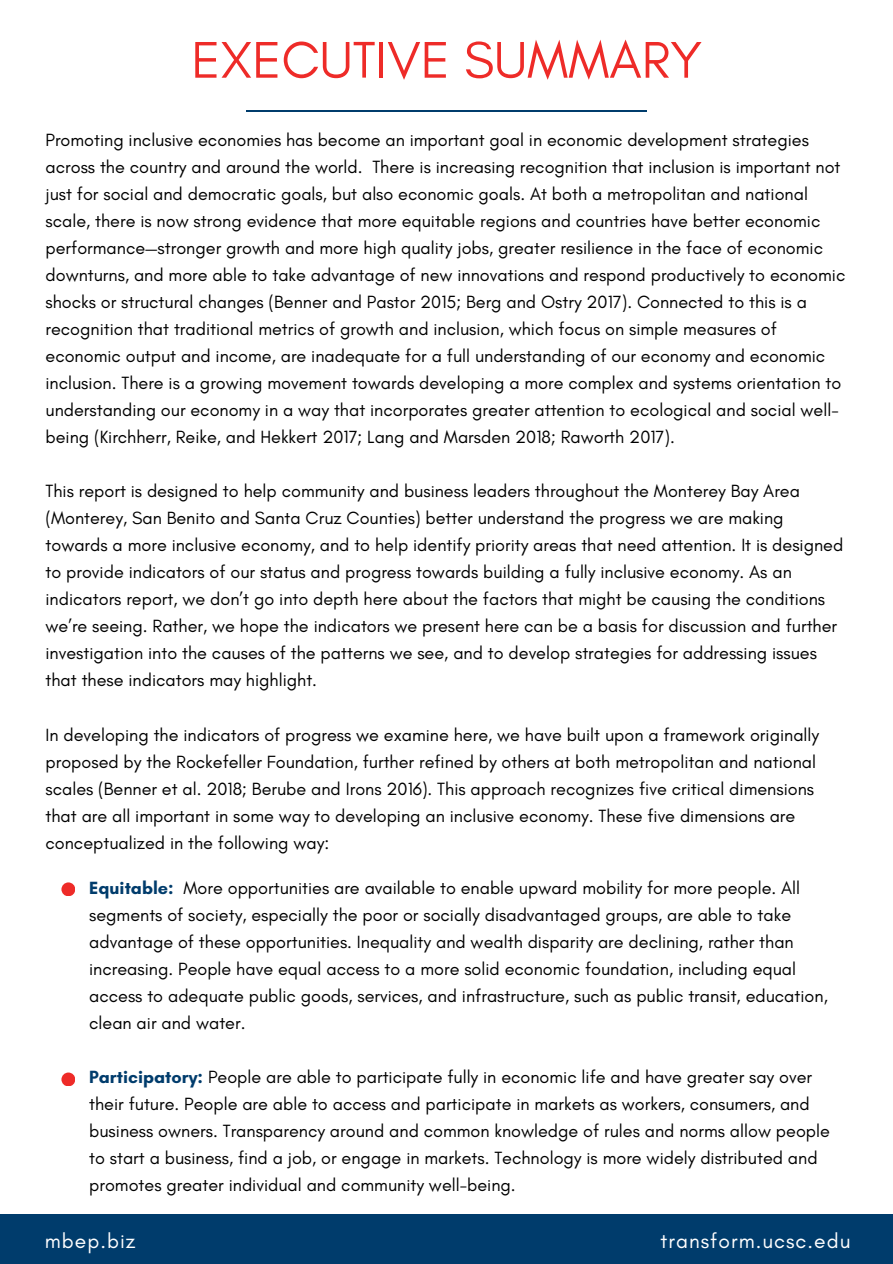
<style>
.page{position:relative;width:893px;height:1264px;background:#fff}
.page>*{position:absolute;margin:0;border:0;box-sizing:border-box;transform-origin:0 0}
.t1{font:52.5px "Glacial Indifference";color:#ee2b28}
.t2{font:21px "Glacial Indifference";letter-spacing:.05em;color:#fff}
.t3{font:18px/27px "Glacial Indifference";color:#000}
.s1{font-weight:700;color:#003c6c}
</style>
<div class="page">
<hr style="left:246px;top:110px;width:401px;height:1px;background:#003c6c">
<div style="left:61px;top:882px;width:14px;height:14px;background:#ee2b28;border-radius:50%"></div>
<div style="left:61px;top:1072px;width:14px;height:14px;background:#ee2b28;border-radius:50%"></div>
<div style="left:0;top:1213px;width:892px;height:50px;background:#003c6c"></div>
<p class="t1" style="left:191px;top:28px;width:512px">EXECUTIVE SUMMARY</p>
<p class="t3" style="left:45px;top:126px;width:801px">Promoting inclusive economies has become an important goal in economic development strategies across the country and around the world. There is increasing recognition that inclusion is important not just for social and democratic goals, but also economic goals. At both a metropolitan and national scale, there is now strong evidence that more equitable regions and countries have better economic performance—stronger growth and more high quality jobs, greater resilience in the face of economic downturns, and more able to take advantage of new innovations and respond productively to economic shocks or structural changes (Benner and Pastor 2015; Berg and Ostry 2017). Connected to this is a recognition that traditional metrics of growth and inclusion, which focus on simple measures of economic output and income, are inadequate for a full understanding of our economy and economic inclusion. There is a growing movement towards developing a more complex and systems orientation to understanding our economy in a way that incorporates greater attention to ecological and social well&shy;being (Kirchherr, Reike, and Hekkert 2017; Lang and Marsden 2018; Raworth 2017).</p>
<p class="t3" style="left:45px;top:477px;width:799px">This report is designed to help community and business leaders throughout the Monterey Bay Area (Monterey, San Benito and Santa Cruz Counties) better understand the progress we are making towards a more inclusive economy, and to help identify priority areas that need attention. It is designed to provide indicators of our status and progress towards building a fully inclusive economy. As an indicators report, we don’t go into depth here about the factors that might be causing the conditions we’re seeing. Rather, we hope the indicators we present here can be a basis for discussion and further investigation into the causes of the patterns we see, and to develop strategies for addressing issues that these indicators may highlight.</p>
<p class="t3" style="left:45px;top:720px;width:775px">In developing the indicators of progress we examine here, we have built upon a framework originally proposed by the Rockefeller Foundation, further refined by others at both metropolitan and national scales (Benner et al. 2018; Berube and Irons 2016). This approach recognizes five critical dimensions that are all important in some way to developing an inclusive economy. These five dimensions are conceptualized in the following way:</p>
<p class="t3" style="left:89px;top:874px;width:740px"><span class="s1">Equitable:</span> More opportunities are available to enable upward mobility for more people. All segments of society, especially the poor or socially disadvantaged groups, are able to take advantage of these opportunities. Inequality and wealth disparity are declining, rather than increasing. People have equal access to a more solid economic foundation, including equal access to adequate public goods, services, and infrastructure, such as public transit, education, clean air and water.</p>
<p class="t3" style="left:89px;top:1063px;width:742px"><span class="s1">Participatory:</span> People are able to participate fully in economic life and have greater say over their future. People are able to access and participate in markets as workers, consumers, and business owners. Transparency around and common knowledge of rules and norms allow people to start a business, find a job, or engage in markets. Technology is more widely distributed and promotes greater individual and community well-being.</p>
<p class="t2" style="left:45px;top:1227px;width:92px">mbep.biz</p>
<p class="t2" style="left:660px;top:1227px;width:191px">transform.ucsc.edu</p>
</div>
